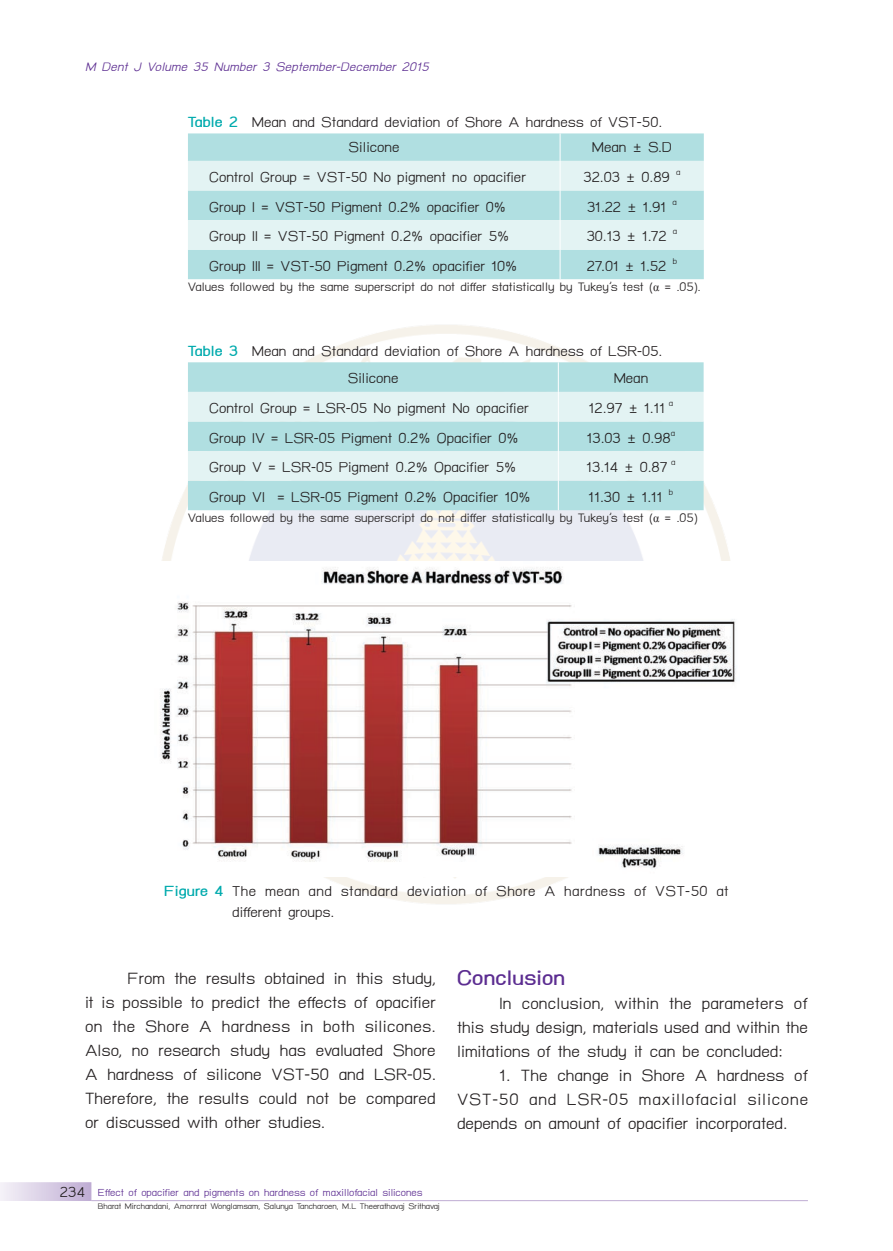
<style>
.page{position:relative;width:893px;height:1251px;background:#fff}
.page>*{position:absolute;margin:0;border:0;box-sizing:border-box;transform-origin:0 0}
.t1{font:700 30px "TH Baijam";color:#5c2d91}
.t2{font:24px/24px "TH Baijam";color:#231f20;text-align:justify}
.t3{font:21px/24.9px "TH Baijam";color:#231f20}
.t4{font:21px/21px "TH Baijam";letter-spacing:.02em;color:#231f20}
.t5{font:18px "TH Baijam";color:#231f20}
.t6{font:italic 18px "TH Baijam";letter-spacing:.015em;color:#5c2d91}
.t7{font:15px "TH Baijam";color:#5c2d91}
.t8{font:12px "TH Baijam";color:#231f20}
.s1{font-weight:700;color:#00aaad}
.s2{font-family:"Times New Roman";font-size:12px}
.s3{font-size:21px;color:#231f20}
</style>
<div class="page">
<svg style="left:0;top:1182px;width:91px;height:18px;background:#dacfe5"></svg>
<hr style="left:91px;top:1199px;width:717px;height:1px;background:#5c2d91">
<div style="left:188px;top:133px;width:516px;height:146px;background:#b0dfe1"></div>
<svg style="left:188px;top:161px;width:516px;height:88px;background:#d2eced"></svg>
<svg style="left:560px;top:133px;width:1px;height:57px"></svg>
<hr style="left:560px;top:190px;width:1px;height:30px;background:#fff">
<svg style="left:560px;top:220px;width:1px;height:29px"></svg>
<hr style="left:560px;top:249px;width:1px;height:30px;background:#fff">
<div style="left:188px;top:362px;width:516px;height:148px;background:#b0dfe1"></div>
<svg style="left:188px;top:392px;width:516px;height:88px;background:#d2eced"></svg>
<hr style="left:558px;top:362px;width:1px;height:30px;background:#fff">
<svg style="left:558px;top:392px;width:1px;height:29px"></svg>
<hr style="left:558px;top:421px;width:1px;height:30px;background:#fff">
<svg style="left:558px;top:451px;width:1px;height:29px"></svg>
<hr style="left:558px;top:480px;width:1px;height:30px;background:#fff">
<img style="left:159px;top:566px;width:580px;height:307px">
<p class="t6" style="left:85px;top:57px;width:345px">M Dent J Volume 35 Number 3 September-December 2015</p>
<p class="t3" style="left:349px;top:110px;width:315px;text-indent:-161px"><span class="s1">Table 2</span> Mean and Standard deviation of Shore A hardness of VST-50.<br>Silicone</p>
<p class="t3" style="left:592px;top:135px;width:82px">Mean ± S.D</p>
<p class="t3" style="left:209px;top:164px;width:318px">Control Group = VST-50 No pigment no opacifier</p>
<p class="t3" style="left:583px;top:164px;width:98px">32.03 ± 0.89 <sup>a</sup></p>
<p class="t3" style="left:209px;top:194px;width:298px">Group I = VST-50 Pigment 0.2% opacifier 0%</p>
<p class="t3" style="left:587px;top:194px;width:91px">31.22 ± 1.91 <sup>a</sup></p>
<p class="t3" style="left:209px;top:223px;width:302px">Group II = VST-50 Pigment 0.2% opacifier 5%</p>
<p class="t3" style="left:587px;top:223px;width:92px">30.13 ± 1.72 <sup>a</sup></p>
<p class="t3" style="left:209px;top:253px;width:310px">Group III = VST-50 Pigment 0.2% opacifier 10%</p>
<p class="t3" style="left:587px;top:253px;width:92px">27.01 ± 1.52 <sup>b</sup></p>
<p class="t5" style="left:188px;top:277px;width:514px">Values followed by the same superscript do not differ statistically by Tukey’s test (<span class="s2">α</span> = .05).</p>
<p class="t3" style="left:348px;top:337px;width:316px;line-height:27px;text-indent:-160px"><span class="s1">Table 3</span> Mean and Standard deviation of Shore A hardness of LSR-05.<br>Silicone</p>
<p class="t3" style="left:614px;top:366px;width:36px">Mean</p>
<p class="t3" style="left:209px;top:395px;width:321px">Control Group = LSR-05 No pigment No opacifier</p>
<p class="t3" style="left:589px;top:395px;width:86px">12.97 ± 1.11 <sup>a</sup></p>
<p class="t3" style="left:209px;top:425px;width:311px">Group IV = LSR-05 Pigment 0.2% Opacifier 0%</p>
<p class="t3" style="left:587px;top:425px;width:90px">13.03 ± 0.98<sup>a</sup></p>
<p class="t3" style="left:209px;top:454px;width:309px">Group V = LSR-05 Pigment 0.2% Opacifier 5%</p>
<p class="t3" style="left:586px;top:454px;width:91px">13.14 ± 0.87 <sup>a</sup></p>
<p class="t3" style="left:209px;top:484px;width:323px">Group VI = LSR-05 Pigment 0.2% Opacifier 10%</p>
<p class="t3" style="left:589px;top:484px;width:86px">11.30 ± 1.11 <sup>b</sup></p>
<p class="t5" style="left:188px;top:507px;width:511px">Values followed by the same superscript do not differ statistically by Tukey’s test (<span class="s2">α</span> = .05)</p>
<p class="t4" style="left:232px;top:879px;width:498px;text-indent:-68px"><span class="s1">Figure 4</span> The mean and standard deviation of Shore A hardness of VST-50 at different groups.</p>
<p class="t2" style="left:85px;top:966px;width:352px;text-indent:43px">From the results obtained in this study, it is possible to predict the effects of opacifier on the Shore A hardness in both silicones.<br>Also, no research study has evaluated Shore A hardness of silicone VST-50 and LSR-05.<br>Therefore, the results could not be compared or discussed with other studies.</p>
<h1 class="t1" style="left:457px;top:960px;width:110px">Conclusion</h1>
<p class="t2" style="left:457px;top:990px;width:352px;text-indent:43px">In conclusion, within the parameters of this study design, materials used and within the limitations of the study it can be concluded:</p>
<p class="t2" style="left:457px;top:1062px;width:352px;text-indent:43px">1. The change in Shore A hardness of VST-50 and LSR-05 maxillofacial silicone depends on amount of opacifier incorporated.</p>
<p class="t7" style="left:60px;top:1183px;width:364px"><span class="s3">234</span> Effect of opacifier and pigments on hardness of maxillofacial silicones</p>
<p class="t8" style="left:98px;top:1199px;width:344px">Bharat Mirchandani, Amornrat Wonglamsam, Salunya Tancharoen, M.L Theerathavaj Srithavaj</p>
</div>
